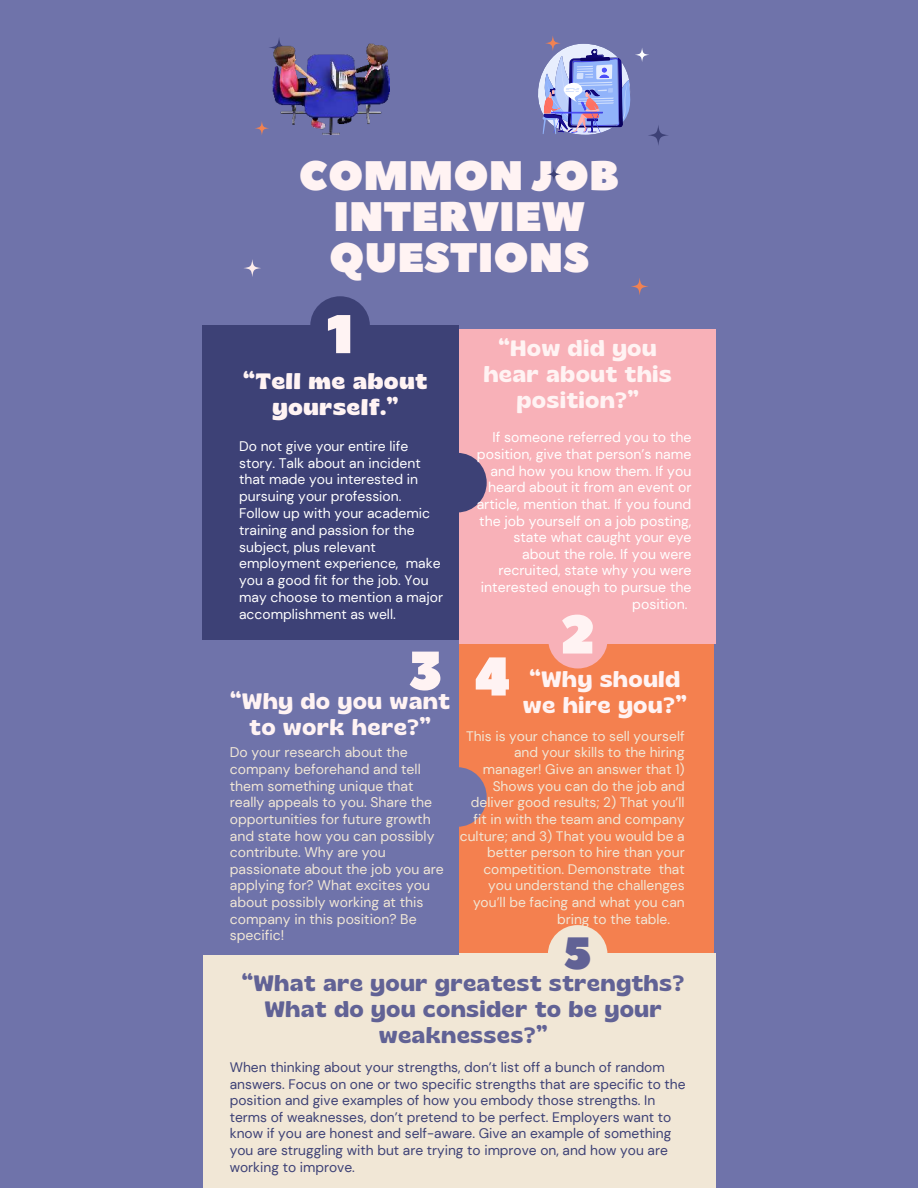
<style>
.page{position:relative;width:918px;height:1188px;background:#6f73aa}
.page>*{position:absolute;margin:0;border:0;box-sizing:border-box;transform-origin:0 0}
.t1{font:54.45px "Peace Sans";color:#fff3f3}
.t2{font:45.15px "Peace Sans";color:#616295}
.t3{font:41.25px/41px "Peace Sans";color:#fff3f3;text-align:center}
.t4{font:600 22.2px/26.1px "Gliker";letter-spacing:.04em;color:#fff3f3;text-align:center}
.t5{font:600 22.2px/26.1px "Gliker";letter-spacing:.04em;color:#616295;text-align:center}
.t6{font:700 22.2px/26.1px "Gliker";letter-spacing:.04em;color:#fff3f3;text-align:center}
.t7{font:14.1px/16.6px "DM Sans";color:#fff;text-align:right}
.t8{font:13.95px/16.6px "DM Sans";color:#f1e7d6}
.t9{font:13.95px/16.8px "DM Sans";color:#fff}
.t10{font:13.8px/16.6px "DM Sans";color:#3d4176}
.t11{font:13.8px "DM Sans";color:#f1e7d6}
</style>
<div class="page">
<div style="left:457px;top:639px;width:257px;height:315px;background:#f4804f"></div>
<div style="left:203px;top:326px;width:256px;height:314px;background:#3d4176"></div>
<div style="left:203px;top:954px;width:513px;height:234px;background:#f1e7d6"></div>
<div style="left:459px;top:329px;width:257px;height:315px;background:#f8b1b8"></div>
<svg style="left:310px;top:296px;width:60px;height:30px"></svg>
<svg style="left:459px;top:453px;width:28px;height:59px"></svg>
<svg style="left:548px;top:644px;width:60px;height:24px"></svg>
<svg style="left:457px;top:767px;width:30px;height:60px"></svg>
<svg style="left:548px;top:925px;width:59px;height:29px"></svg>
<svg style="left:269px;top:38px;width:11px;height:10px"></svg>
<svg style="left:631px;top:278px;width:17px;height:17px"></svg>
<svg style="left:244px;top:259px;width:17px;height:18px"></svg>
<svg style="left:547px;top:168px;width:13px;height:13px"></svg>
<svg style="left:255px;top:121px;width:14px;height:14px"></svg>
<img style="left:272px;top:43px;width:117px;height:91px">
<svg style="left:538px;top:36px;width:130px;height:109px"></svg>
<h3 class="t3" style="left:299px;top:156px;width:322px">COMMON JOB<br>INTERVIEW<br>QUESTIONS</h3>
<h1 class="t1" style="left:327px;top:298px;width:28px">1</h1>
<h3 class="t6" style="left:244px;top:369px;width:185px">“Tell me about yourself.”</h3>
<h3 class="t4" style="left:484px;top:336px;width:189px">“How did you hear about this position?”</h3>
<p class="t7" style="left:477px;top:429px;width:216px">If someone referred you to the position, give that person’s name and how you know them. If you heard about it from an event or article, mention that. If you found the job yourself on a job posting, state what caught your eye about the role. If you were recruited, state why you were interested enough to pursue the position.</p>
<p class="t9" style="left:239px;top:437px;width:205px">Do not give your entire life story. Talk about an incident that made you interested in pursuing your profession.<br>Follow up with your academic training and passion for the subject, plus relevant employment experience, make you a good fit for the job. You may choose to mention a major accomplishment as well.</p>
<h1 class="t1" style="left:560px;top:598px;width:37px">2</h1>
<h1 class="t1" style="left:408px;top:637px;width:104px">3 4</h1>
<h3 class="t4" style="left:523px;top:667px;width:165px;text-align:left">“Why should we hire you?”</h3>
<h3 class="t4" style="left:231px;top:689px;width:221px">“Why do you want to work here?”</h3>
<p class="t11" style="left:466px;top:727px;width:220px">This is your chance to sell yourself</p>
<p class="t11" style="left:514px;top:744px;width:172px">and your skills to the hiring</p>
<p class="t11" style="left:483px;top:761px;width:203px">manager! Give an answer that 1)</p>
<p class="t11" style="left:493px;top:777px;width:194px">Shows you can do the job and</p>
<p class="t11" style="left:471px;top:794px;width:215px">deliver good results; 2) That you’ll</p>
<p class="t11" style="left:474px;top:811px;width:213px">fit in with the team and company</p>
<p class="t11" style="left:460px;top:827px;width:226px">culture; and 3) That you would be a</p>
<p class="t11" style="left:487px;top:844px;width:199px">better person to hire than your</p>
<p class="t11" style="left:483px;top:860px;width:203px">competition. Demonstrate that</p>
<p class="t11" style="left:488px;top:877px;width:198px">you understand the challenges</p>
<p class="t11" style="left:473px;top:894px;width:213px">you’ll be facing and what you can</p>
<p class="t11" style="left:557px;top:910px;width:114px">bring to the table.</p>
<h2 class="t2" style="left:564px;top:923px;width:29px">5</h2>
<p class="t8" style="left:230px;top:744px;width:215px">Do your research about the company beforehand and tell them something unique that really appeals to you. Share the opportunities for future growth and state how you can possibly contribute. Why are you passionate about the job you are applying for? What excites you about possibly working at this company in this position? Be specific!</p>
<h3 class="t5" style="left:242px;top:971px;width:444px">“What are your greatest strengths?<br>What do you consider to be your weaknesses?”</h3>
<p class="t10" style="left:230px;top:1059px;width:457px">When thinking about your strengths, don’t list off a bunch of random answers. Focus on one or two specific strengths that are specific to the position and give examples of how you embody those strengths. In terms of weaknesses, don’t pretend to be perfect. Employers want to know if you are honest and self-aware. Give an example of something you are struggling with but are trying to improve on, and how you are working to improve.</p>
</div>
